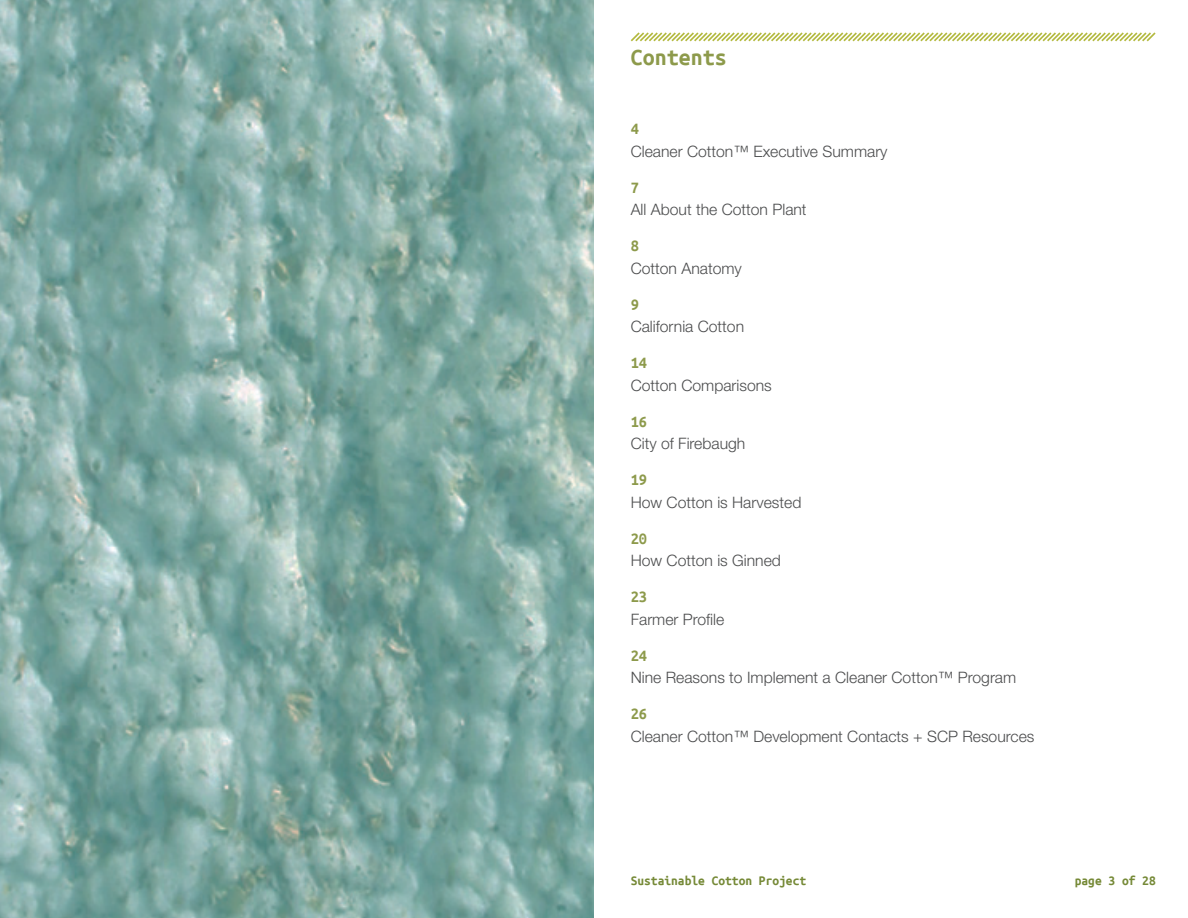
<style>
.page{position:relative;width:1188px;height:918px;background:#fff}
.page>*{position:absolute;margin:0;border:0;box-sizing:border-box;transform-origin:0 0}
.t1{font:700 24px "Ubuntu Mono";color:#8d9a4b}
.t2{font:700 16.5px "Ubuntu Mono";color:#8d9a4b}
.t3{font:300 15.75px "Helvetica Neue LT Std";color:#4b4c4d}
.t4{font:700 13.5px "Ubuntu Mono";color:#758936}
</style>
<div class="page">
<img style="left:0;top:0;width:594px;height:918px">
<svg style="left:630px;top:32px;width:526px;height:10px"></svg>
<h1 class="t1" style="left:631px;top:45px;width:97px">Contents</h1>
<p class="t2" style="left:631px;top:121px;width:10px">4</p>
<p class="t3" style="left:631px;top:142px;width:258px">Cleaner Cotton™ Executive Summary</p>
<p class="t2" style="left:631px;top:179px;width:10px">7</p>
<p class="t3" style="left:631px;top:200px;width:177px">All About the Cotton Plant</p>
<p class="t2" style="left:631px;top:238px;width:10px">8</p>
<p class="t3" style="left:631px;top:259px;width:113px">Cotton Anatomy</p>
<p class="t2" style="left:631px;top:296px;width:10px">9</p>
<p class="t3" style="left:631px;top:317px;width:115px">California Cotton</p>
<p class="t2" style="left:631px;top:355px;width:18px">14</p>
<p class="t3" style="left:631px;top:376px;width:143px">Cotton Comparisons</p>
<p class="t2" style="left:631px;top:413px;width:18px">16</p>
<p class="t3" style="left:631px;top:434px;width:116px">City of Firebaugh</p>
<p class="t2" style="left:631px;top:472px;width:18px">19</p>
<p class="t3" style="left:631px;top:493px;width:172px">How Cotton is Harvested</p>
<p class="t2" style="left:631px;top:530px;width:18px">20</p>
<p class="t3" style="left:631px;top:551px;width:152px">How Cotton is Ginned</p>
<p class="t2" style="left:631px;top:589px;width:18px">23</p>
<p class="t3" style="left:631px;top:610px;width:95px">Farmer Profile</p>
<p class="t2" style="left:631px;top:647px;width:18px">24</p>
<p class="t3" style="left:631px;top:668px;width:387px">Nine Reasons to Implement a Cleaner Cotton™ Program</p>
<p class="t2" style="left:631px;top:706px;width:18px">26</p>
<p class="t3" style="left:631px;top:727px;width:405px">Cleaner Cotton™ Development Contacts + SCP Resources</p>
<p class="t4" style="left:631px;top:874px;width:177px">Sustainable Cotton Project</p>
<p class="t4" style="left:1075px;top:874px;width:82px">page 3 of 28</p>
</div>
